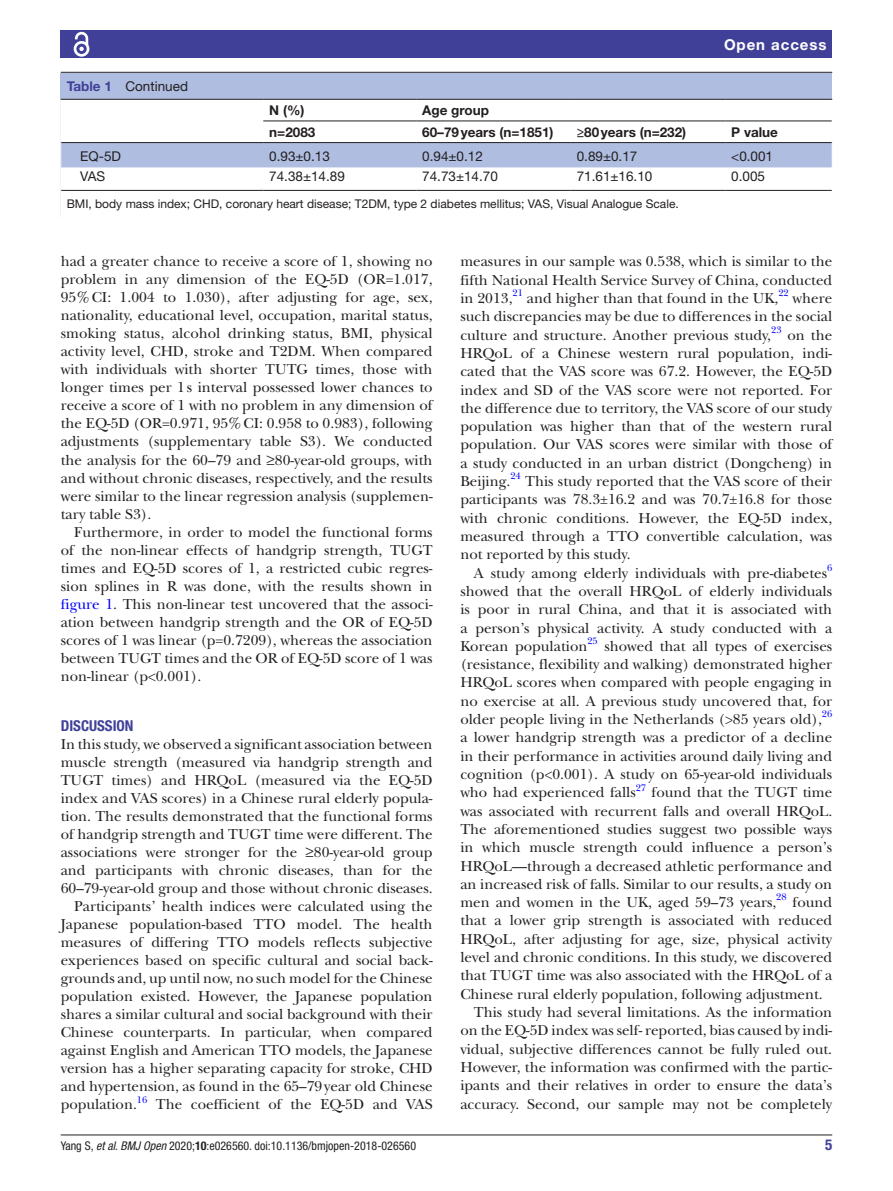
<style>
.page{position:relative;width:893px;height:1191px;background:#fff}
.page>*{position:absolute;margin:0;border:0;box-sizing:border-box;transform-origin:0 0}
.t1{font:15px/18.3px "New Baskerville";color:#231f20;text-align:justify}
.t2{font:700 condensed 15px "Helvetica Neue LT Std";color:#414099}
.t3{font:700 15px "Helvetica Neue LT Std";letter-spacing:.065em;color:#fff}
.t4{font:13.5px "Helvetica Neue LT Std";color:#231f20}
.t5{font:700 13.5px "Helvetica Neue LT Std";color:#231f20}
.t6{font:12px "Helvetica Neue LT Std";color:#231f20}
.t7{font:condensed 12px "Helvetica Neue LT Std";color:#231f20}
.t8{font:9.9px "New Baskerville";color:#00f}
.s1{font-weight:700;color:#414099}
.s2{color:#00f}
.s3{font-style:italic}
.s4{font-weight:700}
</style>
<div class="page">
<hr style="left:61px;top:1134px;width:771px;height:1px;background:#231f20">
<div style="left:61px;top:31px;width:771px;height:27px;background:#414099"></div>
<svg style="left:73px;top:31px;width:17px;height:26px"></svg>
<div style="left:61px;top:91px;width:771px;height:126px;background:#afbde1"></div>
<hr style="left:61px;top:99px;width:202px;height:1px;background:#231f20">
<hr style="left:263px;top:99px;width:153px;height:1px;background:#231f20">
<hr style="left:416px;top:99px;width:155px;height:1px;background:#231f20">
<hr style="left:571px;top:99px;width:154px;height:1px;background:#231f20">
<hr style="left:725px;top:99px;width:107px;height:1px;background:#231f20">
<svg style="left:60px;top:100px;width:773px;height:117px"></svg>
<hr style="left:67px;top:207px;width:765px;height:2px;background:#fff">
<div style="left:61px;top:73px;width:771px;height:18px;background:#afbde1"></div>
<hr style="left:61px;top:72px;width:771px;height:1px;background:#231f20">
<p class="t4" style="left:67px;top:78px;width:123px"><span class="s1">Table 1</span> Continued</p>
<p class="t3" style="left:724px;top:35px;width:104px">Open access</p>
<p class="t5" style="left:269px;top:102px;width:37px">N (%)</p>
<p class="t5" style="left:422px;top:102px;width:68px">Age group</p>
<p class="t5" style="left:269px;top:123px;width:48px">n=2083</p>
<p class="t5" style="left:422px;top:123px;width:133px">60–79years (n=1851)</p>
<p class="t5" style="left:577px;top:123px;width:111px">≥80years (n=232)</p>
<p class="t5" style="left:731px;top:123px;width:48px">P value</p>
<p class="t4" style="left:80px;top:148px;width:42px">EQ-5D</p>
<p class="t4" style="left:269px;top:148px;width:62px">0.93±0.13</p>
<p class="t4" style="left:422px;top:148px;width:62px">0.94±0.12</p>
<p class="t4" style="left:577px;top:148px;width:62px">0.89±0.17</p>
<p class="t4" style="left:731px;top:148px;width:43px">&lt;0.001</p>
<p class="t4" style="left:80px;top:168px;width:27px">VAS</p>
<p class="t4" style="left:269px;top:168px;width:77px">74.38±14.89</p>
<p class="t4" style="left:422px;top:168px;width:77px">74.73±14.70</p>
<p class="t4" style="left:577px;top:168px;width:77px">71.61±16.10</p>
<p class="t4" style="left:731px;top:168px;width:35px">0.005</p>
<p class="t6" style="left:67px;top:196px;width:614px">BMI, body mass index; CHD, coronary heart disease; T2DM, type 2 diabetes mellitus; VAS, Visual Analogue Scale.</p>
<p class="t1" style="left:61px;top:253px;width:373px">had a greater chance to receive a score of 1, showing no problem in any dimension of the EQ-5D (OR=1.017, 95%CI: 1.004 to 1.030), after adjusting for age, sex, nationality, educational level, occupation, marital status, smoking status, alcohol drinking status, BMI, physical activity level, CHD, stroke and T2DM. When compared with individuals with shorter TUTG times, those with longer times per 1s interval possessed lower chances to receive a score of 1 with no problem in any dimension of the EQ-5D (OR=0.971, 95%CI: 0.958 to 0.983), following adjustments (supplementary table S3). We conducted the analysis for the 60–79 and ≥80-year-old groups, with and without chronic diseases, respectively, and the results were similar to the linear regression analysis (supplemen&shy;tary table S3).</p>
<p class="t1" style="left:61px;top:523px;width:373px;text-indent:14px">Furthermore, in order to model the functional forms of the non-linear effects of handgrip strength, TUGT times and EQ-5D scores of 1, a restricted cubic regres&shy;sion splines in R was done, with the results shown in <span class="s2">figure 1</span>. This non-linear test uncovered that the associ&shy;ation between handgrip strength and the OR of EQ-5D scores of 1 was linear (p=0.7209), whereas the association between TUGT times and the OR of EQ-5D score of 1 was non-linear (p&lt;0.001).</p>
<p class="t2" style="left:61px;top:717px;width:74px">DISCUSSION</p>
<p class="t1" style="left:61px;top:735px;width:373px">In this study, we observed a significant association between</p>
<p class="t1" style="left:61px;top:753px;width:373px">muscle strength (measured via handgrip strength and</p>
<p class="t1" style="left:61px;top:771px;width:373px">TUGT times) and HRQoL (measured via the EQ-5D</p>
<p class="t1" style="left:61px;top:789px;width:373px">index and VAS scores) in a Chinese rural elderly popula-</p>
<p class="t1" style="left:61px;top:807px;width:373px">tion. The results demonstrated that the functional forms</p>
<p class="t1" style="left:61px;top:825px;width:373px">of handgrip strength and TUGT time were different. The</p>
<p class="t1" style="left:61px;top:843px;width:373px">associations were stronger for the ≥80-year-old group</p>
<p class="t1" style="left:61px;top:861px;width:373px">and participants with chronic diseases, than for the</p>
<p class="t1" style="left:61px;top:879px;width:373px">60–79-year-old group and those without chronic diseases.</p>
<p class="t1" style="left:74px;top:897px;width:360px">Participants’ health indices were calculated using the</p>
<p class="t1" style="left:61px;top:915px;width:373px">Japanese population-based TTO model. The health</p>
<p class="t1" style="left:61px;top:933px;width:373px">measures of differing TTO models reflects subjective</p>
<p class="t1" style="left:61px;top:951px;width:373px">experiences based on specific cultural and social back-</p>
<p class="t1" style="left:61px;top:969px;width:373px">grounds and, up until now, no such model for the Chinese</p>
<p class="t1" style="left:61px;top:987px;width:373px">population existed. However, the Japanese population</p>
<p class="t1" style="left:61px;top:1005px;width:373px">shares a similar cultural and social background with their</p>
<p class="t1" style="left:61px;top:1023px;width:373px">Chinese counterparts. In particular, when compared</p>
<p class="t1" style="left:61px;top:1041px;width:373px">against English and American TTO models, the Japanese</p>
<p class="t1" style="left:61px;top:1059px;width:373px">version has a higher separating capacity for stroke, CHD</p>
<p class="t1" style="left:61px;top:1077px;width:373px">and hypertension, as found in the 65–79year old Chinese</p>
<p class="t1" style="left:61px;top:1095px;width:78px">population.</p>
<p class="t8" style="left:137px;top:1093px;width:12px">16</p>
<p class="t1" style="left:156px;top:1095px;width:278px">The coefficient of the EQ-5D and VAS</p>
<p class="t1" style="left:460px;top:252px;width:373px">measures in our sample was 0.538, which is similar to the fifth National Health Service Survey of China, conducted in 2013,</p>
<p class="t8" style="left:513px;top:287px;width:12px">21</p>
<p class="t1" style="left:527px;top:289px;width:253px">and higher than that found in the UK,</p>
<p class="t8" style="left:778px;top:287px;width:12px">22</p>
<p class="t1" style="left:460px;top:289px;width:373px;text-indent:332px">where such discrepancies may be due to differences in the social culture and structure. Another previous study,</p>
<p class="t8" style="left:771px;top:324px;width:12px">23</p>
<p class="t1" style="left:460px;top:326px;width:373px;text-indent:327px">on the HRQoL of a Chinese western rural population, indi&shy;cated that the VAS score was 67.2. However, the EQ-5D index and SD of the VAS score were not reported. For the difference due to territory, the VAS score of our study population was higher than that of the western rural population. Our VAS scores were similar with those of a study conducted in an urban district (Dongcheng) in Beijing.</p>
<p class="t8" style="left:510px;top:470px;width:12px">24</p>
<p class="t1" style="left:460px;top:472px;width:373px;text-indent:65px">This study reported that the VAS score of their participants was 78.3±16.2 and was 70.7±16.8 for those with chronic conditions. However, the EQ-5D index, measured through a TTO convertible calculation, was not reported by this study.</p>
<p class="t1" style="left:474px;top:564px;width:355px">A study among elderly individuals with pre-diabetes</p>
<p class="t8" style="left:827px;top:562px;width:7px">6</p>
<p class="t1" style="left:460px;top:582px;width:373px">showed that the overall HRQoL of elderly individuals is poor in rural China, and that it is associated with a person’s physical activity. A study conducted with a Korean population<sup>25</sup> showed that all types of exercises (resistance, flexibility and walking) demonstrated higher HRQoL scores when compared with people engaging in no exercise at all. A previous study uncovered that, for older people living in the Netherlands (&gt;85 years old),<sup>26 </sup>a lower handgrip strength was a predictor of a decline in their performance in activities around daily living and cognition (p&lt;0.001). A study on 65-year-old individuals who had experienced falls</p>
<p class="t8" style="left:636px;top:781px;width:12px">27</p>
<p class="t1" style="left:460px;top:783px;width:373px;text-indent:191px">found that the TUGT time was associated with recurrent falls and overall HRQoL.<br>The aforementioned studies suggest two possible ways in which muscle strength could influence a person’s HRQoL—through a decreased athletic performance and an increased risk of falls. Similar to our results, a study on men and women in the UK, aged 59–73 years,</p>
<p class="t8" style="left:776px;top:891px;width:12px">28</p>
<p class="t1" style="left:793px;top:893px;width:41px">found</p>
<p class="t1" style="left:460px;top:911px;width:373px">that a lower grip strength is associated with reduced</p>
<p class="t1" style="left:460px;top:930px;width:373px">HRQoL, after adjusting for age, size, physical activity</p>
<p class="t1" style="left:460px;top:948px;width:373px">level and chronic conditions. In this study, we discovered</p>
<p class="t1" style="left:460px;top:966px;width:373px">that TUGT time was also associated with the HRQoL of a</p>
<p class="t1" style="left:460px;top:984px;width:364px">Chinese rural elderly population, following adjustment.</p>
<p class="t1" style="left:474px;top:1003px;width:360px">This study had several limitations. As the information</p>
<p class="t1" style="left:460px;top:1021px;width:373px">on the EQ-5D index was self- reported, bias caused by indi-</p>
<p class="t1" style="left:460px;top:1039px;width:373px">vidual, subjective differences cannot be fully ruled out.</p>
<p class="t1" style="left:460px;top:1058px;width:373px">However, the information was confirmed with the partic-</p>
<p class="t1" style="left:460px;top:1076px;width:373px">ipants and their relatives in order to ensure the data’s</p>
<p class="t1" style="left:460px;top:1094px;width:373px">accuracy. Second, our sample may not be completely</p>
<p class="t7" style="left:61px;top:1138px;width:357px">Yang S, <span class="s3">et al</span>. <span class="s3">BMJ Open</span> 2020;<span class="s4">10</span>:e026560. doi:10.1136/bmjopen-2018-026560</p>
<p class="t2" style="left:825px;top:1135px;width:9px">5</p>
</div>
